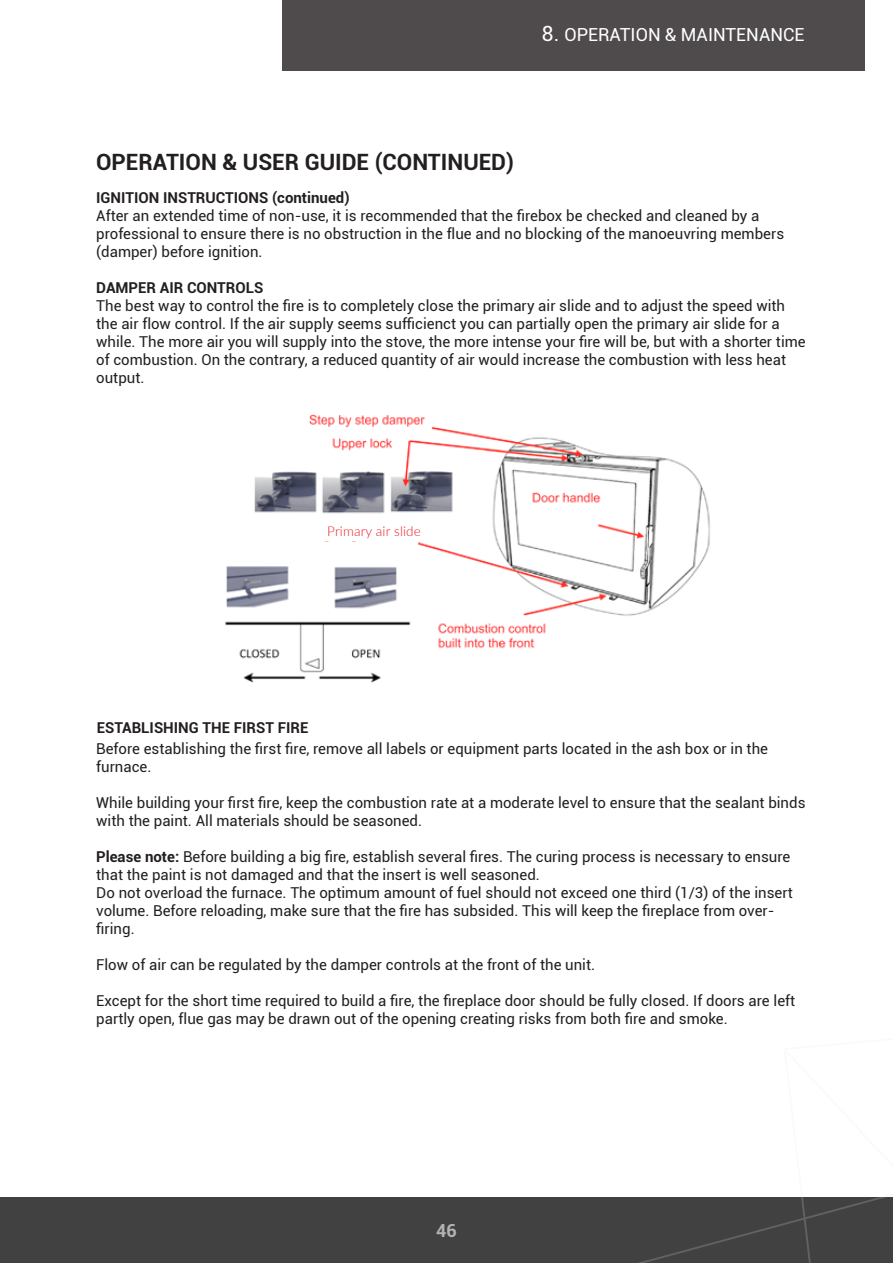
<style>
.page{position:relative;width:893px;height:1263px;background:#fff}
.page>*{position:absolute;margin:0;border:0;box-sizing:border-box;transform-origin:0 0}
.t1{font:700 22.5px "Roboto";color:#231f20}
.t2{font:18px "Roboto";color:#fff}
.t3{font:700 18px "Roboto";color:#fff}
.t4{font:15px/18px "Roboto";color:#231f20}
.t5{font:700 15px "Roboto";color:#231f20}
.t6{font:300 13.5px "Lato";letter-spacing:.01em;color:#ed1c24}
.s1{font-size:21px}
.s2{font-weight:700}
</style>
<div class="page">
<div style="left:0;top:1197px;width:893px;height:66px;background:#414142"></div>
<svg style="left:638px;top:1197px;width:248px;height:66px"></svg>
<div style="left:282px;top:0;width:582px;height:71px;background:#4f4b4c"></div>
<img style="left:224px;top:414px;width:486px;height:269px">
<div style="left:292px;top:526px;width:129px;height:14px;background:#fff"></div>
<p class="t2" style="left:542px;top:22px;width:35px"><span class="s1">8.</span> OPERATION</p>
<p class="t2" style="left:665px;top:22px;width:28px">&amp; MAINTENANCE</p>
<h1 class="t1" style="left:96px;top:146px;width:15px">OPERATION</h1>
<h1 class="t1" style="left:223px;top:146px;width:35px">&amp; USER</h1>
<h1 class="t1" style="left:305px;top:146px;width:14px">GUIDE</h1>
<h1 class="t1" style="left:375px;top:146px;width:37px">(CONTINUED</h1>
<h1 class="t1" style="left:506px;top:146px;width:9px">)</h1>
<p class="t5" style="left:96px;top:187px;width:9px">IGNITION</p>
<p class="t5" style="left:163px;top:187px;width:10px">INSTRU</p>
<p class="t5" style="left:216px;top:187px;width:19px">CTIONS</p>
<p class="t5" style="left:272px;top:187px;width:79px">(continued)</p>
<p class="t4" style="left:96px;top:206px;width:689px">After an extended time of non-use, it is recommended that the firebox be checked and cleaned by a professional to ensure there is no obstruction in the flue and no blocking of the manoeuvring members (damper) before ignition.</p>
<p class="t5" style="left:96px;top:277px;width:11px">DAMPER</p>
<p class="t5" style="left:160px;top:277px;width:9px">AIR</p>
<p class="t5" style="left:187px;top:277px;width:20px">CONTROLS</p>
<p class="t4" style="left:96px;top:296px;width:711px">The best way to control the fire is to completely close the primary air slide and to adjust the speed with the air flow control. If the air supply seems sufficienct you can partially open the primary air slide for a while. The more air you will supply into the stove, the more intense your fire will be, but with a shorter time of combustion. On the contrary, a reduced quantity of air would increase the combustion with less heat output.</p>
<p class="t6" style="left:327px;top:522px;width:95px">Primary air slide</p>
<p class="t5" style="left:97px;top:717px;width:213px">establishing the first fire</p>
<p class="t4" style="left:96px;top:739px;width:673px">Before establishing the first fire, remove all labels or equipment parts located in the ash box or in the furnace.</p>
<p class="t4" style="left:96px;top:793px;width:711px">While building your first fire, keep the combustion rate at a moderate level to ensure that the sealant binds with the paint. All materials should be seasoned.</p>
<p class="t4" style="left:96px;top:847px;width:698px"><span class="s2">Please note:</span> Before building a big fire, establish several fires. The curing process is necessary to ensure that the paint is not damaged and that the insert is well seasoned.<br>Do not overload the furnace. The optimum amount of fuel should not exceed one third (1/3) of the insert volume. Before reloading, make sure that the fire has subsided. This will keep the fireplace from over&shy;firing.</p>
<p class="t4" style="left:96px;top:955px;width:500px">Flow of air can be regulated by the damper controls at the front of the unit.</p>
<p class="t4" style="left:96px;top:991px;width:700px">Except for the short time required to build a fire, the fireplace door should be fully closed. If doors are left partly open, flue gas may be drawn out of the opening creating risks from both fire and smoke.</p>
<p class="t3" style="left:436px;top:1218px;width:22px">46</p>
</div>
